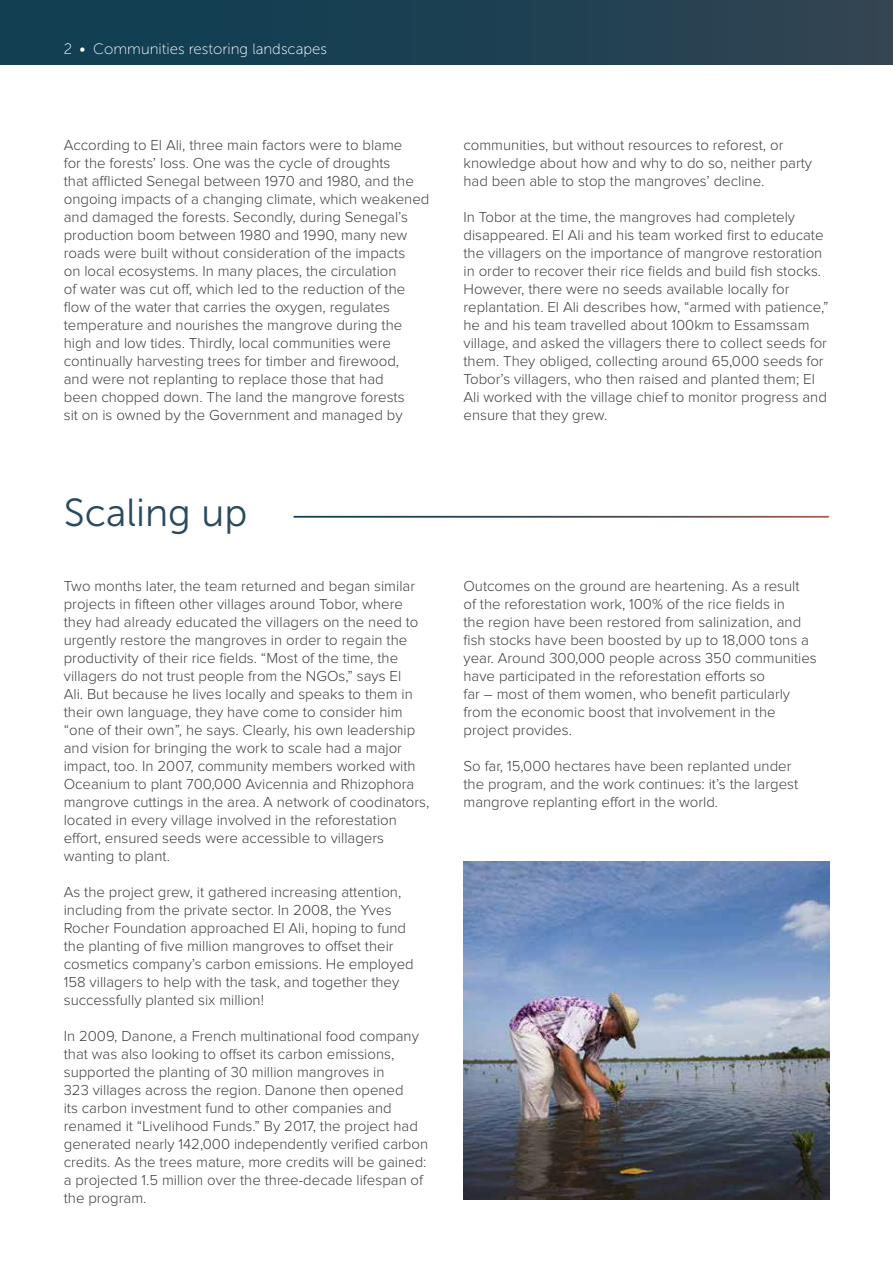
<style>
.page{position:relative;width:893px;height:1263px;background:#fff}
.page>*{position:absolute;margin:0;border:0;box-sizing:border-box;transform-origin:0 0}
.t1{font:39px "Museo Sans 300";color:#2a4a5d}
.t2{font:300 15px/18px "Proxima Nova";color:#414042}
.t3{font:15px "Museo Sans 100";color:#fff}
.s1{font-family:"Museo Sans 300"}
</style>
<div class="page">
<div style="left:0;top:0;width:893px;height:64px;background:linear-gradient(to right,#0b3e52,#304452)"></div>
<svg style="left:293px;top:516px;width:536px;height:2px"></svg>
<img style="left:463px;top:861px;width:366px;height:338px">
<p class="t3" style="left:64px;top:41px;width:265px">2 <span class="s1">•</span> Communities restoring landscapes</p>
<p class="t2" style="left:64px;top:137px;width:367px">According to El Ali, three main factors were to blame<br>for the forests’ loss. One was the cycle of droughts<br>that afflicted Senegal between 1970 and 1980, and the ongoing impacts of a changing climate, which weakened and damaged the forests. Secondly, during Senegal’s production boom between 1980 and 1990, many new roads were built without consideration of the impacts<br>on local ecosystems. In many places, the circulation<br>of water was cut off, which led to the reduction of the flow of the water that carries the oxygen, regulates temperature and nourishes the mangrove during the high and low tides. Thirdly, local communities were continually harvesting trees for timber and firewood,<br>and were not replanting to replace those that had<br>been chopped down. The land the mangrove forests<br>sit on is owned by the Government and managed by</p>
<p class="t2" style="left:463px;top:137px;width:350px">communities, but without resources to reforest, or knowledge about how and why to do so, neither party had been able to stop the mangroves’ decline.</p>
<p class="t2" style="left:463px;top:209px;width:367px">In Tobor at the time, the mangroves had completely disappeared. El Ali and his team worked first to educate the villagers on the importance of mangrove restoration in order to recover their rice fields and build fish stocks.<br>However, there were no seeds available locally for replantation. El Ali describes how, “armed with patience,” he and his team travelled about 100km to Essamssam village, and asked the villagers there to collect seeds for them. They obliged, collecting around 65,000 seeds for Tobor’s villagers, who then raised and planted them; El Ali worked with the village chief to monitor progress and ensure that they grew.</p>
<h1 class="t1" style="left:64px;top:492px;width:185px">Scaling up</h1>
<p class="t2" style="left:64px;top:578px;width:367px">Two months later, the team returned and began similar projects in fifteen other villages around Tobor, where they had already educated the villagers on the need to urgently restore the mangroves in order to regain the productivity of their rice fields. “Most of the time, the villagers do not trust people from the NGOs,” says El<br>Ali. But because he lives locally and speaks to them in their own language, they have come to consider him “one of their own”, he says. Clearly, his own leadership and vision for bringing the work to scale had a major impact, too. In 2007, community members worked with Oceanium to plant 700,000 Avicennia and Rhizophora mangrove cuttings in the area. A network of coodinators, located in every village involved in the reforestation effort, ensured seeds were accessible to villagers wanting to plant.</p>
<p class="t2" style="left:64px;top:884px;width:351px">As the project grew, it gathered increasing attention, including from the private sector. In 2008, the Yves Rocher Foundation approached El Ali, hoping to fund the planting of five million mangroves to offset their cosmetics company’s carbon emissions. He employed 158 villagers to help with the task, and together they successfully planted six million!</p>
<p class="t2" style="left:64px;top:1028px;width:366px">In 2009, Danone, a French multinational food company that was also looking to offset its carbon emissions, supported the planting of 30 million mangroves in<br>323 villages across the region. Danone then opened<br>its carbon investment fund to other companies and renamed it “Livelihood Funds.” By 2017, the project had generated nearly 142,000 independently verified carbon credits. As the trees mature, more credits will be gained: a projected 1.5 million over the three-decade lifespan of the program.</p>
<p class="t2" style="left:463px;top:578px;width:355px">Outcomes on the ground are heartening. As a result<br>of the reforestation work, 100% of the rice fields in<br>the region have been restored from salinization, and fish stocks have been boosted by up to 18,000 tons a year. Around 300,000 people across 350 communities have participated in the reforestation efforts so<br>far – most of them women, who benefit particularly from the economic boost that involvement in the project provides.</p>
<p class="t2" style="left:463px;top:758px;width:336px">So far, 15,000 hectares have been replanted under the program, and the work continues: it’s the largest mangrove replanting effort in the world.</p>
</div>
